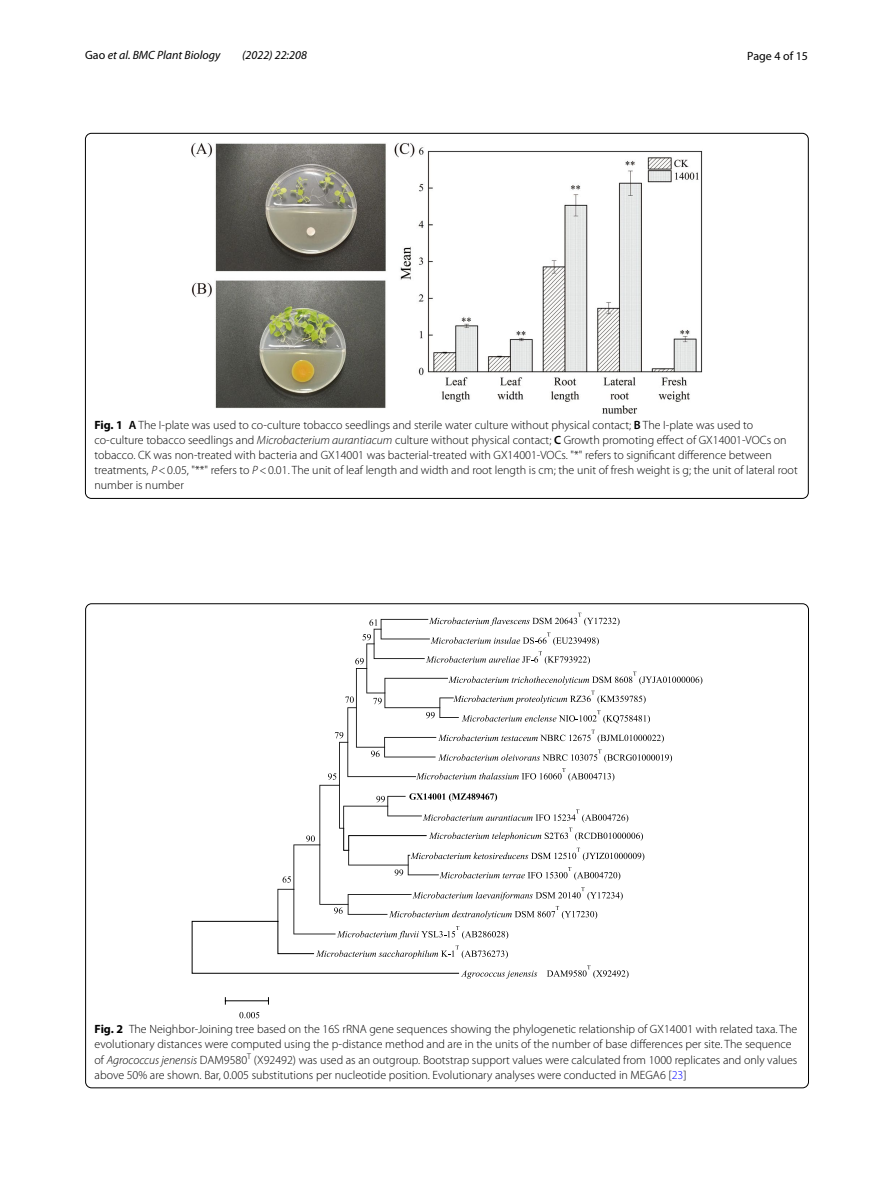
<style>
.page{position:relative;width:893px;height:1187px;background:#fff}
.page>*{position:absolute;margin:0;border:0;box-sizing:border-box;transform-origin:0 0}
.t1{font:300 12px/15px "Myriad Pro";color:#000}
.t2{font:italic 12px "Myriad Pro";color:#000}
.t3{font:12px "Myriad Pro";color:#000}
.s1{font-style:normal}
.s2{font-weight:700}
.s3{font-weight:600}
.s4{font-style:italic}
.s5{color:#00f}
</style>
<div class="page">
<img style="left:192px;top:143px;width:510px;height:271px">
<svg style="left:192px;top:612px;width:510px;height:366px"></svg>
<hr style="left:225px;top:1000px;width:43px;height:1px;background:#000">
<svg style="left:239px;top:1011px;width:20px;height:7px"></svg>
<p class="t2" style="left:85px;top:48px;width:137px"><span class="s1">Gao</span> et al. BMC Plant Biology</p>
<p class="t2" style="left:242px;top:48px;width:66px">(2022) 22:208</p>
<p class="t3" style="left:747px;top:48px;width:62px">Page 4 of 15</p>
<p class="t1" style="left:94px;top:418px;width:705px"><span class="s2">Fig. 1</span> <span class="s3">A</span> The I-plate was used to co-culture tobacco seedlings and sterile water culture without physical contact; <span class="s3">B</span> The I-plate was used to co-culture tobacco seedlings and <span class="s4">Microbacterium aurantiacum</span> culture without physical contact; <span class="s3">C</span> Growth promoting effect of GX14001-VOCs on tobacco. CK was non-treated with bacteria and GX14001 was bacterial-treated with GX14001-VOCs. "*" refers to significant difference between treatments, <span class="s4">P</span>&lt;0.05, "**" refers to <span class="s4">P</span>&lt;0.01. The unit of leaf length and width and root length is cm; the unit of fresh weight is g; the unit of lateral root number is number</p>
<p class="t1" style="left:95px;top:1022px;width:704px"><span class="s2">Fig. 2</span> The Neighbor-Joining tree based on the 16S rRNA gene sequences showing the phylogenetic relationship of GX14001 with related taxa. The evolutionary distances were computed using the p-distance method and are in the units of the number of base differences per site. The sequence of <span class="s4">Agrococcus jenensis</span> DAM9580<sup>T</sup> (X92492) was used as an outgroup. Bootstrap support values were calculated from 1000 replicates and only values above 50% are shown. Bar, 0.005 substitutions per nucleotide position. Evolutionary analyses were conducted in MEGA6 [<span class="s5">23</span>]</p>
</div>
